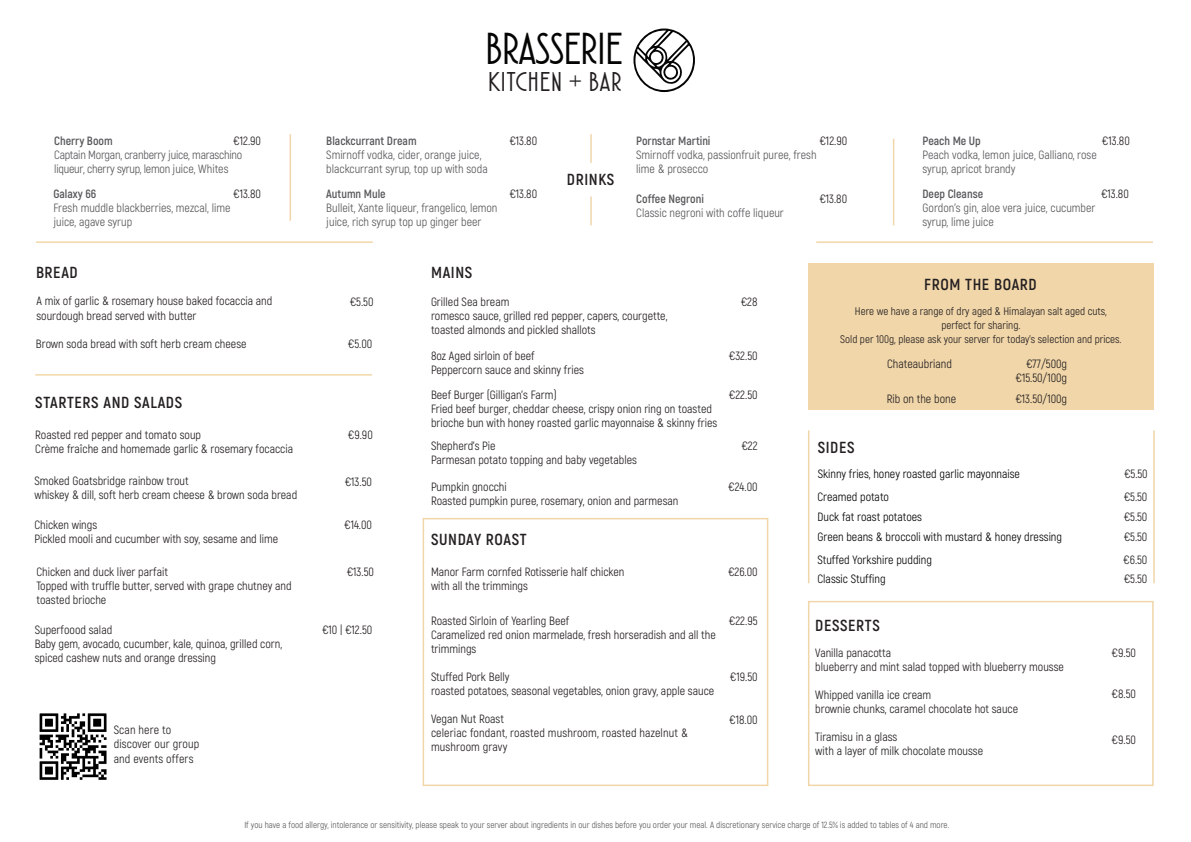
<style>
.page{position:relative;width:1191px;height:842px;background:#fff}
.page>*{position:absolute;margin:0;border:0;box-sizing:border-box;transform-origin:0 0}
.t1{font:44.5px "Atlantic Cruise";color:#040503}
.t2{font:27px "Atlantic Cruise";letter-spacing:.04em;color:#231f20}
.t3{font:700 16px "Akrobat";letter-spacing:.04em;color:#231f20}
.t4{font:12px/14px "Akrobat";color:#231f20}
.t5{font:12px/14px "Akrobat";color:#57585a}
.t6{font:12px "Akrobat";color:#040503}
.t7{font:700 12px "Akrobat";color:#57585a}
.t8{font:12px/14px "Akrobat";letter-spacing:-.02em;color:#57585a}
.t9{font:11px "Akrobat";color:#231f20}
.t10{font:9px "Akrobat";color:#58595b}
</style>
<div class="page">
<div style="left:808px;top:601px;width:345px;height:185px;border:2px solid #f1d6a9"></div>
<div style="left:422px;top:518px;width:346px;height:268px;border:2px solid #f1d6a9"></div>
<svg style="left:633px;top:28px;width:62px;height:64px"></svg>
<hr style="left:36px;top:241px;width:337px;height:2px;background:#f1d6a9">
<hr style="left:816px;top:241px;width:337px;height:2px;background:#f1d6a9">
<hr style="left:289px;top:134px;width:2px;height:87px;background:#f1d6a9">
<hr style="left:590px;top:197px;width:2px;height:28px;background:#f1d6a9">
<hr style="left:590px;top:134px;width:2px;height:29px;background:#f1d6a9">
<hr style="left:893px;top:139px;width:1px;height:86px;background:#f1d6a9">
<img style="left:39px;top:713px;width:68px;height:67px">
<hr style="left:35px;top:374px;width:337px;height:2px;background:#f1d6a9">
<div style="left:808px;top:263px;width:346px;height:147px;background:#f1d6a9"></div>
<hr style="left:808px;top:430px;width:1px;height:153px;background:#f1d6a9">
<hr style="left:1153px;top:430px;width:1px;height:153px;background:#f1d6a9">
<h1 class="t1" style="left:485px;top:26px;width:138px">BRASSERIE</h1>
<p class="t2" style="left:488px;top:68px;width:135px">KITCHEN + BAR</p>
<p class="t7" style="left:54px;top:134px;width:60px">Cherry Boom</p>
<p class="t8" style="left:54px;top:148px;width:189px">Captain Morgan, cranberry juice, maraschino liqueur, cherry syrup, lemon juice, Whites</p>
<p class="t4" style="left:233px;top:134px;width:29px">€12.90</p>
<p class="t7" style="left:326px;top:133px;width:92px">Blackcurrant Dream</p>
<p class="t5" style="left:326px;top:147px;width:163px">Smirnoff vodka, cider, orange juice, blackcurrant syrup, top up with soda</p>
<p class="t4" style="left:509px;top:133px;width:29px">€13.80</p>
<p class="t3" style="left:567px;top:169px;width:49px">DRINKS</p>
<p class="t7" style="left:636px;top:133px;width:76px">Pornstar Martini</p>
<p class="t5" style="left:636px;top:147px;width:182px">Smirnoff vodka, passionfruit puree, fresh lime &amp; prosecco</p>
<p class="t4" style="left:819px;top:133px;width:29px">€12.90</p>
<p class="t7" style="left:922px;top:133px;width:60px">Peach Me Up</p>
<p class="t5" style="left:922px;top:147px;width:176px">Peach vodka, lemon juice, Galliano, rose syrup, apricot brandy</p>
<p class="t4" style="left:1102px;top:133px;width:29px">€13.80</p>
<p class="t7" style="left:53px;top:187px;width:44px">Galaxy 66</p>
<p class="t5" style="left:53px;top:201px;width:179px">Fresh muddle blackberries, mezcal, lime juice, agave syrup</p>
<p class="t4" style="left:233px;top:187px;width:29px">€13.80</p>
<p class="t7" style="left:326px;top:186px;width:61px">Autumn Mule</p>
<p class="t5" style="left:326px;top:201px;width:173px">Bulleit, Xante liqueur, frangelico, lemon juice, rich syrup top up ginger beer</p>
<p class="t4" style="left:509px;top:187px;width:29px">€13.80</p>
<p class="t7" style="left:636px;top:191px;width:69px">Coffee Negroni</p>
<p class="t5" style="left:636px;top:206px;width:149px">Classic negroni with coffe liqueur</p>
<p class="t4" style="left:819px;top:192px;width:29px">€13.80</p>
<p class="t7" style="left:922px;top:187px;width:62px">Deep Cleanse</p>
<p class="t5" style="left:922px;top:201px;width:174px">Gordon’s gin, aloe vera juice, cucumber syrup, lime juice</p>
<p class="t4" style="left:1101px;top:187px;width:29px">€13.80</p>
<p class="t3" style="left:36px;top:263px;width:43px">BREAD</p>
<p class="t3" style="left:431px;top:263px;width:43px">MAINS</p>
<p class="t3" style="left:924px;top:274px;width:114px">FROM THE BOARD</p>
<p class="t4" style="left:36px;top:294px;width:237px;line-height:14.4px">A mix of garlic &amp; rosemary house baked focaccia and sourdough bread served with butter</p>
<p class="t4" style="left:350px;top:295px;width:25px">€5.50</p>
<p class="t4" style="left:36px;top:337px;width:212px">Brown soda bread with soft herb cream cheese</p>
<p class="t4" style="left:348px;top:337px;width:26px">€5.00</p>
<p class="t3" style="left:35px;top:393px;width:148px">STARTERS AND SALADS</p>
<p class="t4" style="left:35px;top:427px;width:167px">Roasted red pepper and tomato soup</p>
<p class="t4" style="left:35px;top:441px;width:259px">Crème fraîche and homemade garlic &amp; rosemary focaccia</p>
<p class="t4" style="left:348px;top:427px;width:26px">€9.90</p>
<p class="t4" style="left:34px;top:474px;width:264px">Smoked Goatsbridge rainbow trout<br>whiskey &amp; dill, soft herb cream cheese &amp; brown soda bread</p>
<p class="t4" style="left:345px;top:475px;width:29px">€13.50</p>
<p class="t4" style="left:34px;top:518px;width:245px">Chicken wings<br>Pickled mooli and cucumber with soy, sesame and lime</p>
<p class="t4" style="left:344px;top:518px;width:29px">€14.00</p>
<p class="t4" style="left:36px;top:564px;width:133px">Chicken and duck liver parfait</p>
<p class="t4" style="left:36px;top:578px;width:257px">Topped with truffle butter, served with grape chutney and toasted brioche</p>
<p class="t4" style="left:35px;top:622px;width:79px">Superfoood salad</p>
<p class="t4" style="left:35px;top:636px;width:249px">Baby gem, avocado, cucumber, kale, quinoa, grilled corn, spiced cashew nuts and orange dressing</p>
<p class="t4" style="left:114px;top:722px;width:87px;line-height:14.4px">Scan here to discover our group and events offers</p>
<p class="t4" style="left:347px;top:564px;width:29px">€13.50</p>
<p class="t4" style="left:322px;top:622px;width:52px">€10 | €12.50</p>
<p class="t4" style="left:431px;top:295px;width:80px">Grilled Sea bream</p>
<p class="t4" style="left:431px;top:309px;width:238px">romesco sauce, grilled red pepper, capers, courgette, toasted almonds and pickled shallots</p>
<p class="t4" style="left:740px;top:295px;width:18px">€28</p>
<p class="t4" style="left:431px;top:349px;width:154px">8oz Aged sirloin of beef<br>Peppercorn sauce and skinny fries</p>
<p class="t4" style="left:729px;top:349px;width:30px">€32.50</p>
<p class="t4" style="left:431px;top:387px;width:288px">Beef Burger (Gilligan’s Farm)<br>Fried beef burger, cheddar cheese, crispy onion ring on toasted brioche bun with honey roasted garlic mayonnaise &amp; skinny fries</p>
<p class="t4" style="left:729px;top:387px;width:30px">€22.50</p>
<p class="t4" style="left:431px;top:438px;width:66px">Shepherd’s Pie</p>
<p class="t4" style="left:431px;top:452px;width:207px">Parmesan potato topping and baby vegetables</p>
<p class="t4" style="left:741px;top:438px;width:18px">€22</p>
<p class="t4" style="left:431px;top:480px;width:77px">Pumpkin gnocchi</p>
<p class="t4" style="left:431px;top:494px;width:249px">Roasted pumpkin puree, rosemary, onion and parmesan</p>
<p class="t4" style="left:728px;top:480px;width:31px">€24.00</p>
<p class="t3" style="left:431px;top:529px;width:97px">SUNDAY ROAST</p>
<p class="t4" style="left:431px;top:564px;width:195px">Manor Farm cornfed Rotisserie half chicken</p>
<p class="t4" style="left:431px;top:578px;width:98px">with all the trimmings</p>
<p class="t4" style="left:728px;top:564px;width:31px">€26.00</p>
<p class="t4" style="left:431px;top:614px;width:140px">Roasted Sirloin of Yearling Beef</p>
<p class="t4" style="left:431px;top:628px;width:286px">Caramelized red onion marmelade, fresh horseradish and all the</p>
<p class="t4" style="left:431px;top:642px;width:47px">trimmings</p>
<p class="t4" style="left:431px;top:670px;width:80px">Stuffed Pork Belly</p>
<p class="t4" style="left:431px;top:684px;width:285px">roasted potatoes, seasonal vegetables, onion gravy, apple sauce</p>
<p class="t4" style="left:431px;top:712px;width:74px">Vegan Nut Roast</p>
<p class="t4" style="left:431px;top:726px;width:258px">celeriac fondant, roasted mushroom, roasted hazelnut &amp; mushroom gravy</p>
<p class="t4" style="left:729px;top:613px;width:30px">€22.95</p>
<p class="t4" style="left:730px;top:669px;width:29px">€19.50</p>
<p class="t4" style="left:729px;top:713px;width:30px">€18.00</p>
<p class="t9" style="left:855px;top:305px;width:253px">Here we have a range of dry aged &amp; Himalayan salt aged cuts,</p>
<p class="t9" style="left:941px;top:319px;width:81px">perfect for sharing.</p>
<p class="t9" style="left:840px;top:333px;width:283px">Sold per 100g, please ask your server for today’s selection and prices.</p>
<p class="t4" style="left:887px;top:356px;width:66px">Chateaubriand</p>
<p class="t4" style="left:1026px;top:356px;width:42px">€77/500g</p>
<p class="t4" style="left:886px;top:392px;width:71px">Rib on the bone</p>
<p class="t4" style="left:1015px;top:392px;width:53px">€13.50/100g</p>
<p class="t4" style="left:1015px;top:371px;width:53px">€15.50/100g</p>
<p class="t3" style="left:818px;top:438px;width:38px">SIDES</p>
<p class="t6" style="left:818px;top:467px;width:204px">Skinny fries, honey roasted garlic mayonnaise</p>
<p class="t4" style="left:1124px;top:467px;width:25px">€5.50</p>
<p class="t6" style="left:817px;top:490px;width:73px">Creamed potato</p>
<p class="t4" style="left:1123px;top:490px;width:25px">€5.50</p>
<p class="t6" style="left:817px;top:509px;width:106px">Duck fat roast potatoes</p>
<p class="t4" style="left:1123px;top:510px;width:25px">€5.50</p>
<p class="t6" style="left:817px;top:529px;width:246px">Green beans &amp; broccoli with mustard &amp; honey dressing</p>
<p class="t4" style="left:1123px;top:530px;width:25px">€5.50</p>
<p class="t6" style="left:817px;top:552px;width:116px">Stuffed Yorkshire pudding</p>
<p class="t4" style="left:1123px;top:552px;width:26px">€6.50</p>
<p class="t6" style="left:817px;top:571px;width:70px">Classic Stuffing</p>
<p class="t4" style="left:1123px;top:571px;width:25px">€5.50</p>
<p class="t3" style="left:815px;top:615px;width:66px">DESSERTS</p>
<p class="t4" style="left:815px;top:645px;width:77px">Vanilla panacotta</p>
<p class="t4" style="left:815px;top:659px;width:250px">blueberry and mint salad topped with blueberry mousse</p>
<p class="t4" style="left:815px;top:687px;width:117px">Whipped vanilla ice cream</p>
<p class="t4" style="left:815px;top:701px;width:204px">brownie chunks, caramel chocolate hot sauce</p>
<p class="t4" style="left:815px;top:730px;width:84px">Tiramisu in a glass</p>
<p class="t4" style="left:815px;top:744px;width:169px">with a layer of milk chocolate mousse</p>
<p class="t4" style="left:1111px;top:645px;width:26px">€9.50</p>
<p class="t4" style="left:1111px;top:687px;width:26px">€8.50</p>
<p class="t4" style="left:1111px;top:733px;width:26px">€9.50</p>
<p class="t10" style="left:244px;top:819px;width:706px">If you have a food allergy, intolerance or sensitivity, please speak to your server about ingredients in our dishes before you order your meal. A discretionary service charge of 12.5% is added to tables of 4 and more.</p>
</div>
